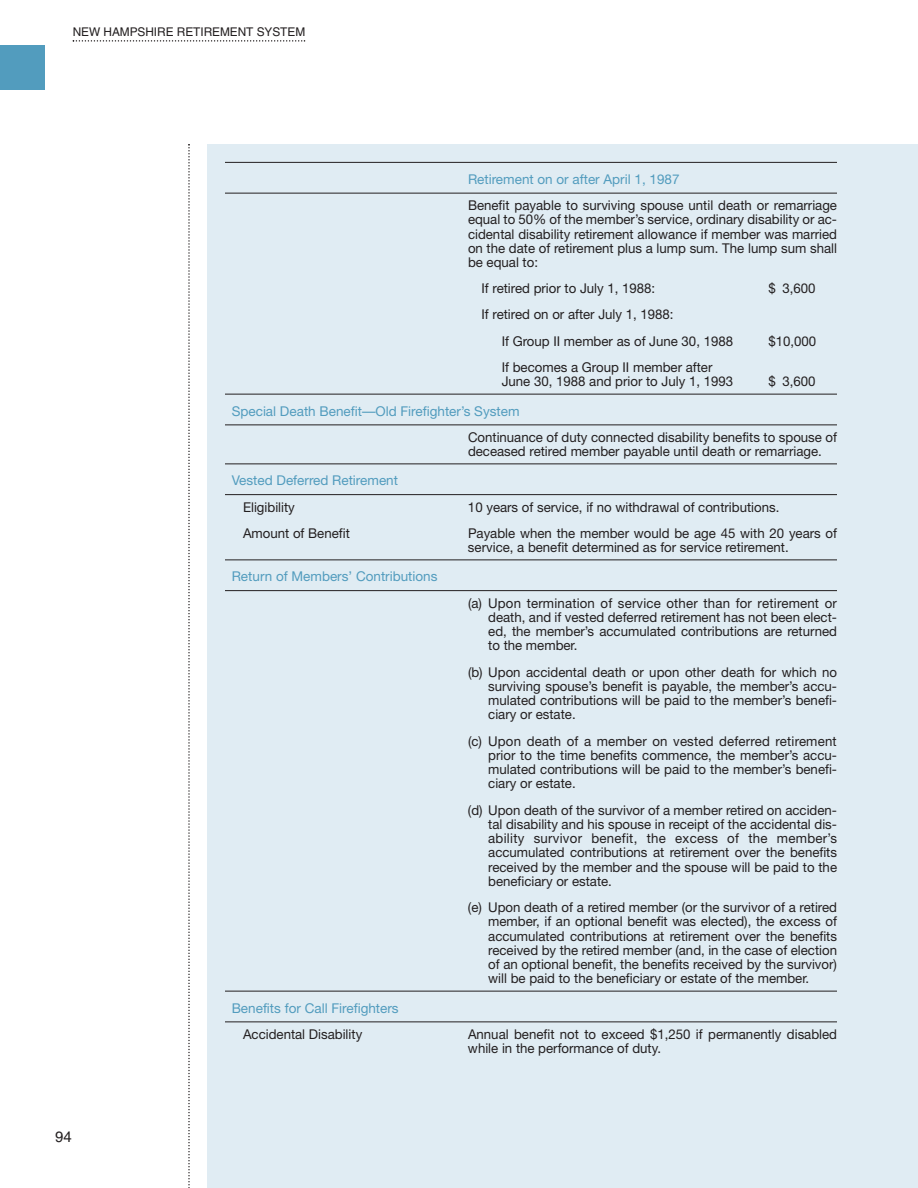
<style>
.page{position:relative;width:918px;height:1188px;background:#fff}
.page>*{position:absolute;margin:0;border:0;box-sizing:border-box;transform-origin:0 0}
.t1{font:15px "Helvetica";color:#231f20}
.t2{font:13.5px/14.2px "Helvetica Neue";color:#231f20;text-align:justify}
.t3{font:13.5px "Helvetica Neue";color:#529cbe}
.t4{font:12px "Helvetica";letter-spacing:-.005em;color:#231f20}
</style>
<div class="page">
<div style="left:0;top:45px;width:45px;height:45px;background:#529cbe"></div>
<svg style="left:73px;top:40px;width:232px;height:2px"></svg>
<svg style="left:188px;top:144px;width:2px;height:1044px"></svg>
<div style="left:207px;top:144px;width:711px;height:1044px;background:#e0ecf3"></div>
<hr style="left:225px;top:162px;width:612px;height:1px;background:#231f20">
<hr style="left:225px;top:193px;width:612px;height:1px;background:#231f20">
<hr style="left:225px;top:394px;width:612px;height:1px;background:#231f20">
<hr style="left:225px;top:424px;width:612px;height:1px;background:#231f20">
<hr style="left:225px;top:464px;width:612px;height:1px;background:#231f20">
<hr style="left:225px;top:494px;width:612px;height:1px;background:#231f20">
<hr style="left:225px;top:560px;width:612px;height:1px;background:#231f20">
<hr style="left:225px;top:590px;width:612px;height:1px;background:#231f20">
<hr style="left:225px;top:991px;width:612px;height:1px;background:#231f20">
<hr style="left:225px;top:1022px;width:612px;height:1px;background:#231f20">
<p class="t4" style="left:73px;top:27px;width:234px">NEW HAMPSHIRE RETIREMENT SYSTEM</p>
<p class="t3" style="left:468px;top:174px;width:213px">Retirement on or after April 1, 1987</p>
<p class="t2" style="left:468px;top:199px;width:371px">Benefit payable to surviving spouse until death or remarriage equal to 50% of the member’s service, ordinary disability or ac&shy;cidental disability retirement allowance if member was married on the date of retirement plus a lump sum. The lump sum shall be equal to:</p>
<p class="t2" style="left:482px;top:283px;width:175px">If retired prior to July 1, 1988:</p>
<p class="t2" style="left:768px;top:283px;width:49px">$ 3,600</p>
<p class="t2" style="left:502px;top:303px;width:233px;line-height:26.2px;text-indent:-20px">If retired on or after July 1, 1988:<br>If Group II member as of June 30, 1988</p>
<p class="t2" style="left:768px;top:335px;width:49px">$10,000</p>
<p class="t2" style="left:502px;top:361px;width:233px">If becomes a Group II member after<br>June 30, 1988 and prior to July 1, 1993</p>
<p class="t2" style="left:768px;top:376px;width:49px">$ 3,600</p>
<p class="t1" style="left:55px;top:1131px;width:18px">94</p>
<p class="t3" style="left:232px;top:406px;width:289px">Special Death Benefit—Old Firefighter’s System</p>
<p class="t2" style="left:468px;top:431px;width:371px">Continuance of duty connected disability benefits to spouse of deceased retired member payable until death or remarriage.</p>
<p class="t3" style="left:232px;top:476px;width:168px">Vested Deferred Retirement</p>
<p class="t2" style="left:243px;top:501px;width:53px">Eligibility</p>
<p class="t2" style="left:468px;top:501px;width:313px">10 years of service, if no withdrawal of contributions.</p>
<p class="t2" style="left:243px;top:527px;width:108px">Amount of Benefit</p>
<p class="t2" style="left:468px;top:527px;width:371px">Payable when the member would be age 45 with 20 years of service, a benefit determined as for service retirement.</p>
<p class="t3" style="left:232px;top:572px;width:207px">Return of Members’ Contributions</p>
<p class="t2" style="left:488px;top:597px;width:350px;text-indent:-20px">(a) Upon termination of service other than for retirement or death, and if vested deferred retirement has not been elect&shy;ed, the member’s accumulated contributions are returned to the member.</p>
<p class="t2" style="left:488px;top:666px;width:350px;text-indent:-20px">(b) Upon accidental death or upon other death for which no surviving spouse’s benefit is payable, the member’s accu&shy;mulated contributions will be paid to the member’s benefi&shy;ciary or estate.</p>
<p class="t2" style="left:488px;top:735px;width:350px;text-indent:-20px">(c) Upon death of a member on vested deferred retirement prior to the time benefits commence, the member’s accu&shy;mulated contributions will be paid to the member’s benefi&shy;ciary or estate.</p>
<p class="t2" style="left:488px;top:804px;width:350px;text-indent:-20px">(d) Upon death of the survivor of a member retired on acciden&shy;tal disability and his spouse in receipt of the accidental dis&shy;ability survivor benefit, the excess of the member’s accumulated contributions at retirement over the benefits received by the member and the spouse will be paid to the beneficiary or estate.</p>
<p class="t2" style="left:488px;top:901px;width:350px;text-indent:-20px">(e) Upon death of a retired member (or the survivor of a retired member, if an optional benefit was elected), the excess of accumulated contributions at retirement over the benefits received by the retired member (and, in the case of election of an optional benefit, the benefits received by the survivor) will be paid to the beneficiary or estate of the member.</p>
<p class="t3" style="left:232px;top:1003px;width:168px">Benefits for Call Firefighters</p>
<p class="t2" style="left:243px;top:1028px;width:121px">Accidental Disability</p>
<p class="t2" style="left:468px;top:1028px;width:371px">Annual benefit not to exceed $1,250 if permanently disabled while in the performance of duty.</p>
</div>
